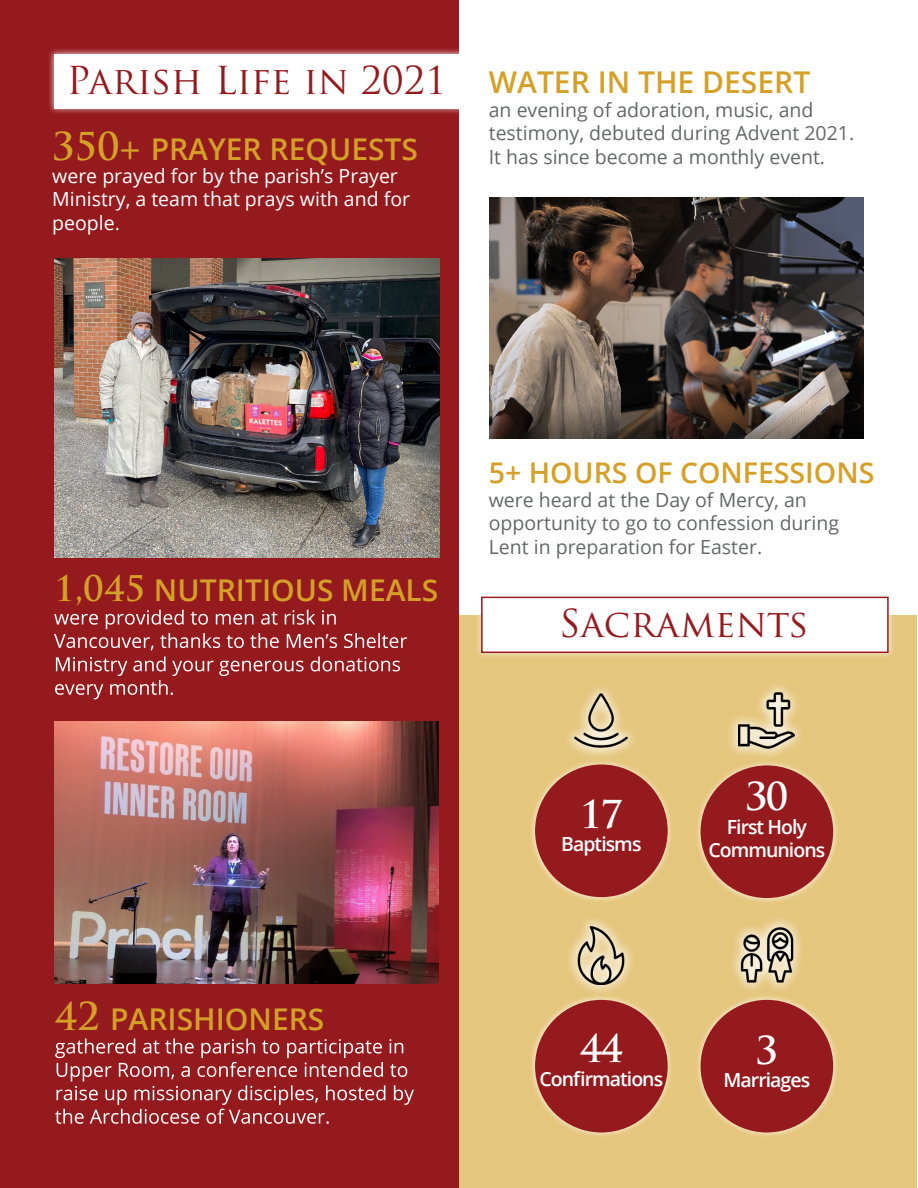
<style>
.page{position:relative;width:918px;height:1188px;background:#fff}
.page>*{position:absolute;margin:0;border:0;box-sizing:border-box;transform-origin:0 0}
.t1{font:37.5px "Trajan Pro";color:#951a1e}
.t2{font:700 37.5px "Trajan Pro";color:#fff}
.t3{font:600 30px "Open Sans";color:#d4a027}
.t4{font:600 28.5px "Open Sans";color:#d4a027}
.t5{font:19.5px/23.4px "Open Sans";color:#fff}
.t6{font:19.5px/23.4px "Open Sans";color:#656666}
.t7{font:600 19.5px/23.4px "Open Sans";letter-spacing:-.05em;color:#fff;text-align:center}
.s1{font-family:"Trajan Pro";font-weight:700;font-size:37.5px}
.s2{font-family:"Trajan Pro";font-weight:700;font-size:34.5px}
</style>
<div class="page">
<div style="left:440px;top:616px;width:476px;height:572px;background:#e5c67d"></div>
<div style="left:0;top:0;width:459px;height:1188px;background:#951a1e"></div>
<div style="left:48px;top:48px;width:430px;height:67px;background:#fff;opacity:.75"></div>
<div style="left:54px;top:54px;width:418px;height:55px;background:#fff"></div>
<img style="left:54px;top:258px;width:386px;height:300px">
<div style="left:695px;top:994px;width:144px;height:145px;background:#fff;opacity:.75"></div>
<div style="left:701px;top:1000px;width:132px;height:132px;background:#951a1e;border-radius:50%"></div>
<div style="left:529px;top:994px;width:145px;height:145px;background:#fff;opacity:.75"></div>
<div style="left:535px;top:1000px;width:133px;height:132px;background:#951a1e;border-radius:50%"></div>
<div style="left:529px;top:759px;width:145px;height:144px;background:#fff;opacity:.75"></div>
<div style="left:535px;top:764px;width:133px;height:133px;background:#951a1e;border-radius:50%"></div>
<div style="left:695px;top:760px;width:144px;height:144px;background:#fff;opacity:.75"></div>
<div style="left:701px;top:765px;width:132px;height:133px;background:#951a1e;border-radius:50%"></div>
<div style="left:729px;top:915px;width:76px;height:80px;background:#fff;opacity:.8"></div>
<img style="left:739px;top:926px;width:55px;height:58px">
<div style="left:565px;top:914px;width:71px;height:83px;background:#fff;opacity:.8"></div>
<img style="left:573px;top:926px;width:56px;height:58px">
<div style="left:725px;top:681px;width:81px;height:80px;background:#fff;opacity:.8"></div>
<img style="left:739px;top:692px;width:55px;height:58px">
<div style="left:561px;top:682px;width:79px;height:79px;background:#fff;opacity:.8"></div>
<img style="left:573px;top:692px;width:56px;height:58px">
<div style="left:475px;top:591px;width:420px;height:68px;background:#fff;opacity:.75"></div>
<div style="left:481px;top:597px;width:408px;height:56px;background:#fff;border:2px solid #961a20"></div>
<img style="left:55px;top:722px;width:383px;height:261px">
<img style="left:489px;top:198px;width:375px;height:240px">
<h1 class="t1" style="left:66px;top:57px;width:382px">Parish Life in 2021</h1>
<h2 class="t3" style="left:52px;top:128px;width:367px"><span class="s1">350+</span> PRAYER REQUESTS</h2>
<p class="t5" style="left:52px;top:164px;width:359px">were prayed for by the parish’s Prayer<br>Ministry, a team that prays with and for people.</p>
<h2 class="t3" style="left:489px;top:62px;width:323px">WATER IN THE DESERT</h2>
<p class="t6" style="left:489px;top:98px;width:367px">an evening of adoration, music, and testimony, debuted during Advent 2021.<br>It has since become a monthly event.</p>
<h2 class="t3" style="left:54px;top:570px;width:386px"><span class="s2">1,045</span> NUTRITIOUS MEALS</h2>
<p class="t5" style="left:54px;top:605px;width:355px">were provided to men at risk in<br>Vancouver, thanks to the Men’s Shelter<br>Ministry and your generous donations every month.</p>
<h3 class="t4" style="left:489px;top:454px;width:387px">5+ HOURS OF CONFESSIONS</h3>
<p class="t6" style="left:489px;top:488px;width:352px">were heard at the Day of Mercy, an opportunity to go to confession during<br>Lent in preparation for Easter.</p>
<h1 class="t1" style="left:559px;top:599px;width:251px">Sacraments</h1>
<h1 class="t2" style="left:580px;top:791px;width:45px">17</h1>
<p class="t7" style="left:561px;top:832px;width:82px">Baptisms</p>
<h1 class="t2" style="left:745px;top:774px;width:45px">30</h1>
<p class="t7" style="left:709px;top:815px;width:118px">First Holy<br>Communions</p>
<h2 class="t3" style="left:55px;top:999px;width:271px"><span class="s1">42</span> PARISHIONERS</h2>
<p class="t5" style="left:55px;top:1034px;width:361px">gathered at the parish to participate in Upper Room, a conference intended to raise up missionary disciples, hosted by the Archdiocese of Vancouver.</p>
<h1 class="t2" style="left:580px;top:1025px;width:45px">44</h1>
<p class="t7" style="left:540px;top:1067px;width:125px">Confirmations</p>
<h1 class="t2" style="left:756px;top:1027px;width:24px">3</h1>
<p class="t7" style="left:724px;top:1068px;width:88px">Marriages</p>
</div>
